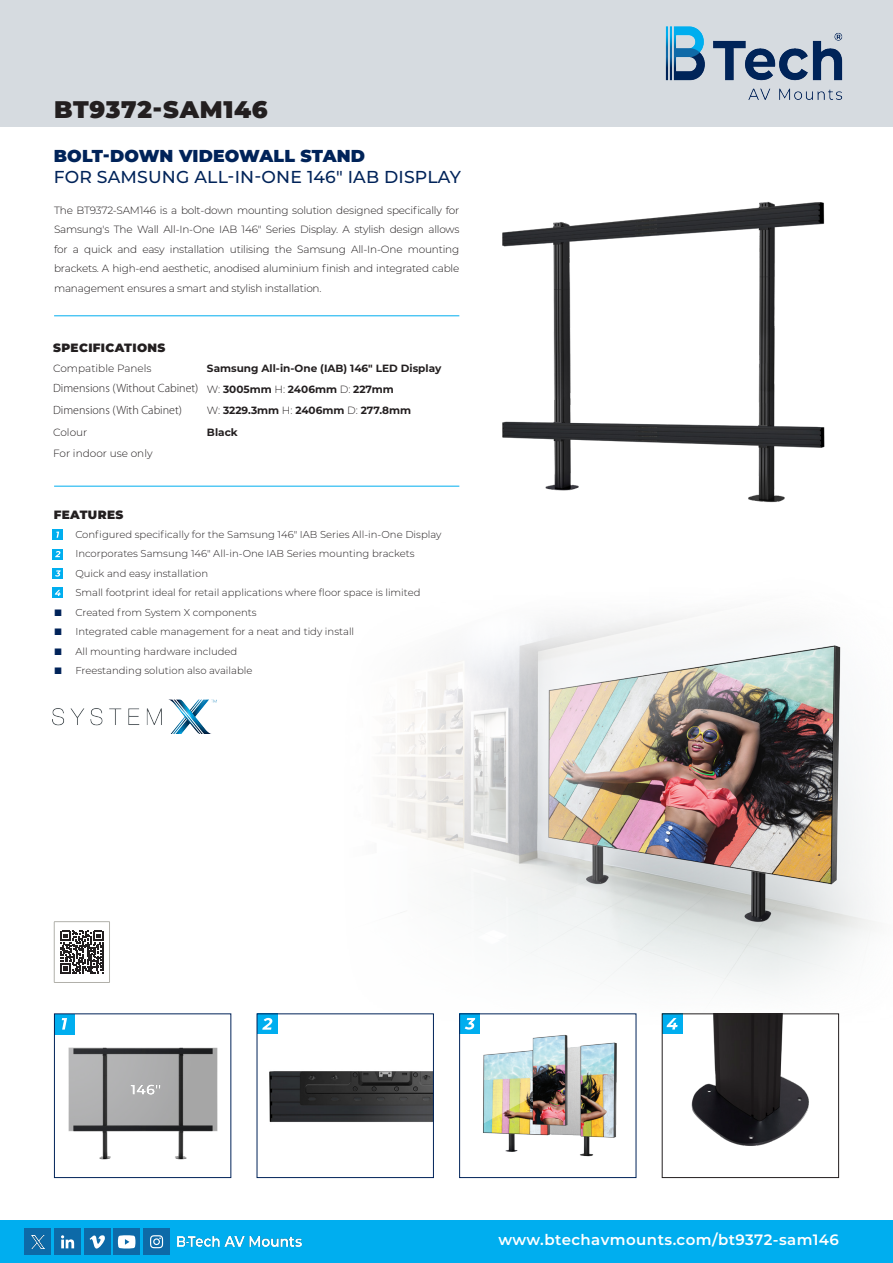
<style>
.page{position:relative;width:893px;height:1263px;background:#fff}
.page>*{position:absolute;margin:0;border:0;box-sizing:border-box;transform-origin:0 0}
.t1{font:900 24px "Montserrat";letter-spacing:.03em;color:#231f20}
.t2{font:500 17.25px/20.7px "Montserrat";letter-spacing:.01em;color:#002359}
.t3{font:600 15px "Montserrat";letter-spacing:.03em;color:#fff}
.t4{font:300 12px "Myriad Pro";color:#231f20}
.t5{font:900 12px "Montserrat";letter-spacing:.03em;color:#231f20}
.t6{font:300 10.5px/19.5px "Montserrat";letter-spacing:-.02em;color:#231f20;text-align:justify}
.t7{font:700 10.5px "Montserrat";color:#231f20}
.t8{font:300 10.5px "Montserrat";color:#231f20}
.t9{font:300 10.05px "Montserrat";color:#231f20}
.s1{font-weight:900}
.s2{font-weight:300}
</style>
<div class="page">
<img style="left:383px;top:616px;width:492px;height:412px">
<hr style="left:54px;top:315px;width:405px;height:1px;background:#00aeef">
<hr style="left:54px;top:486px;width:405px;height:1px;background:#00aeef">
<div style="left:0;top:1220px;width:893px;height:43px;background:#00aeef"></div>
<div style="left:0;top:0;width:893px;height:127px;background:#d6dbe0"></div>
<div style="left:52px;top:587px;width:11px;height:11px;background:#00aeef"></div>
<div style="left:52px;top:529px;width:11px;height:11px;background:#00aeef"></div>
<div style="left:52px;top:549px;width:11px;height:10px;background:#00aeef"></div>
<div style="left:52px;top:568px;width:11px;height:11px;background:#00aeef"></div>
<img style="left:64px;top:1034px;width:154px;height:126px">
<div style="left:54px;top:1014px;width:21px;height:20px;background:#00aeef"></div>
<svg style="left:62px;top:1018px;width:5px;height:11px"></svg>
<div style="left:54px;top:1013px;width:177px;height:165px;border:1px solid #002359"></div>
<div style="left:257px;top:1014px;width:176px;height:163px;background:#fff"></div>
<img style="left:269px;top:1030px;width:163px;height:92px">
<div style="left:257px;top:1014px;width:20px;height:20px;background:#00aeef"></div>
<svg style="left:262px;top:1018px;width:10px;height:12px"></svg>
<div style="left:257px;top:1013px;width:177px;height:165px;border:1px solid #002359"></div>
<div style="left:460px;top:1014px;width:176px;height:163px;background:#fff"></div>
<img style="left:483px;top:1035px;width:134px;height:122px">
<div style="left:460px;top:1014px;width:20px;height:20px;background:#00aeef"></div>
<svg style="left:465px;top:1018px;width:10px;height:12px"></svg>
<div style="left:459px;top:1013px;width:177px;height:165px;border:1px solid #002359"></div>
<img style="left:177px;top:1237px;width:125px;height:10px">
<div style="left:114px;top:1229px;width:26px;height:26px;background:#0d6aa8"></div>
<div style="left:25px;top:1229px;width:26px;height:26px;background:#0d6aa8"></div>
<div style="left:55px;top:1229px;width:26px;height:26px;background:#0d6aa8"></div>
<div style="left:84px;top:1229px;width:26px;height:26px;background:#0d6aa8"></div>
<div style="left:143px;top:1229px;width:27px;height:26px;background:#0d6aa8"></div>
<svg style="left:150px;top:1235px;width:13px;height:13px"></svg>
<svg style="left:31px;top:1235px;width:13px;height:13px"></svg>
<svg style="left:61px;top:1235px;width:13px;height:13px"></svg>
<svg style="left:90px;top:1235px;width:15px;height:13px"></svg>
<svg style="left:117px;top:1235px;width:19px;height:14px"></svg>
<img style="left:665px;top:26px;width:178px;height:74px">
<img style="left:682px;top:1015px;width:155px;height:131px">
<div style="left:662px;top:1014px;width:20px;height:20px;background:#00aeef"></div>
<svg style="left:667px;top:1018px;width:11px;height:11px"></svg>
<div style="left:662px;top:1013px;width:177px;height:165px;border:1px solid #231f20"></div>
<img style="left:502px;top:202px;width:323px;height:301px">
<img style="left:52px;top:699px;width:164px;height:34px">
<hr style="left:54px;top:921px;width:56px;height:1px;background:#b1b0aa">
<hr style="left:109px;top:922px;width:1px;height:60px;background:#b1b0aa">
<hr style="left:54px;top:922px;width:1px;height:60px;background:#b1b0aa">
<hr style="left:54px;top:982px;width:56px;height:1px;background:#b1b0aa">
<svg style="left:60px;top:930px;width:43px;height:44px"></svg>
<svg style="left:56px;top:531px;width:4px;height:7px"></svg>
<svg style="left:55px;top:551px;width:6px;height:6px"></svg>
<svg style="left:55px;top:570px;width:6px;height:7px"></svg>
<svg style="left:55px;top:590px;width:6px;height:6px"></svg>
<p class="t1" style="left:54px;top:92px;width:215px">BT9372-SAM146</p>
<p class="t2" style="left:54px;top:145px;width:409px"><span class="s1">BOLT-DOWN VIDEOWALL STAND<br></span>FOR SAMSUNG ALL-IN-ONE 146" IAB DISPLAY</p>
<p class="t6" style="left:54px;top:200px;width:407px">The BT9372-SAM146 is a bolt-down mounting solution designed specifically for Samsung's The Wall All-In-One IAB 146" Series Display. A stylish design allows for a quick and easy installation utilising the Samsung All-In-One mounting brackets. A high-end aesthetic, anodised aluminium finish and integrated cable management ensures a smart and stylish installation.</p>
<p class="t5" style="left:53px;top:338px;width:114px">SPECIFICATIONS</p>
<p class="t8" style="left:53px;top:361px;width:100px">Compatible Panels</p>
<p class="t7" style="left:207px;top:360px;width:236px">Samsung All-in-One (IAB) 146" LED Display</p>
<p class="t4" style="left:53px;top:381px;width:147px">Dimensions (Without Cabinet)</p>
<p class="t7" style="left:207px;top:382px;width:188px"><span class="s2">W:</span> 3005mm <span class="s2">H:</span> 2406mm <span class="s2">D:</span> 227mm</p>
<p class="t4" style="left:53px;top:402px;width:130px">Dimensions (With Cabinet)</p>
<p class="t7" style="left:207px;top:403px;width:206px"><span class="s2">W:</span> 3229.3mm <span class="s2">H:</span> 2406mm <span class="s2">D:</span> 277.8mm</p>
<p class="t6" style="left:53px;top:422px;width:36px">Colour</p>
<p class="t7" style="left:207px;top:424px;width:32px">Black</p>
<p class="t8" style="left:53px;top:446px;width:101px">For indoor use only</p>
<p class="t5" style="left:54px;top:505px;width:71px">FEATURES</p>
<p class="t9" style="left:75px;top:527px;width:368px">Configured specifically for the Samsung 146" IAB Series All-in-One Display</p>
<p class="t9" style="left:75px;top:547px;width:341px">Incorporates Samsung 146" All-in-One IAB Series mounting brackets</p>
<p class="t9" style="left:75px;top:566px;width:134px">Quick and easy installation</p>
<p class="t9" style="left:75px;top:586px;width:347px">Small footprint ideal for retail applications where floor space is limited</p>
<p class="t9" style="left:75px;top:605px;width:183px">Created from System X components</p>
<p class="t9" style="left:75px;top:625px;width:280px">Integrated cable management for a neat and tidy install</p>
<p class="t9" style="left:75px;top:644px;width:163px">All mounting hardware included</p>
<p class="t9" style="left:75px;top:664px;width:179px">Freestanding solution also available</p>
<p class="t3" style="left:498px;top:1229px;width:342px">www.btechavmounts.com/bt9372-sam146</p>
</div>
